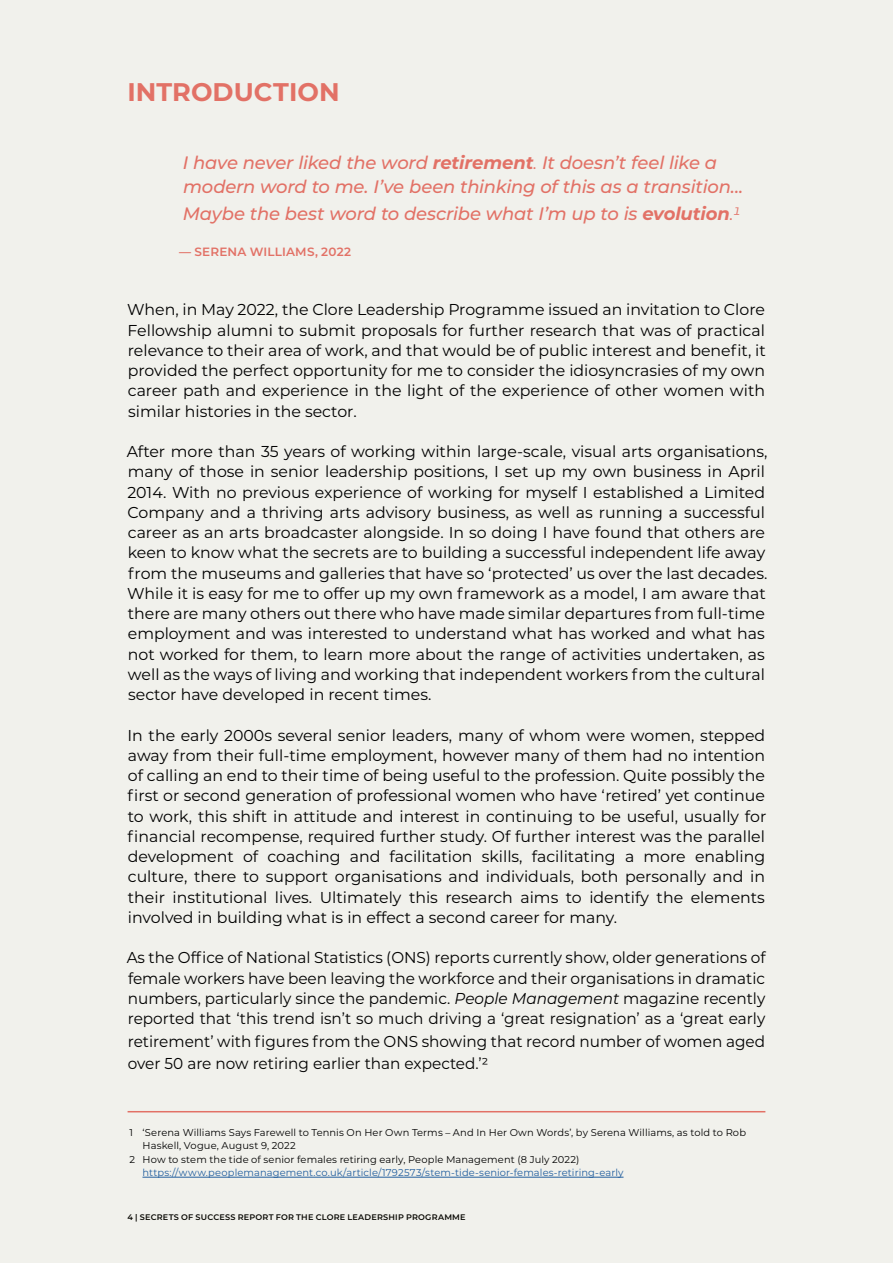
<style>
.page{position:relative;width:893px;height:1263px;background:#f1f1ec}
.page>*{position:absolute;margin:0;border:0;box-sizing:border-box;transform-origin:0 0}
.t1{font:700 25.5px "Montserrat";color:#e27166}
.t2{font:italic 500 18px/24px "Montserrat";letter-spacing:-.015em;color:#e27166}
.t3{font:15.75px/20.2px "Montserrat";color:#000;text-align:justify}
.t4{font:600 12px "Montserrat";letter-spacing:.015em;color:#e27166}
.t5{font:9.9px/13.5px "Montserrat";letter-spacing:.01em;color:#000}
.t6{font:9.9px "Montserrat";letter-spacing:.01em;color:#215e9e}
.t7{font:600 8.1px "Montserrat";letter-spacing:.025em;color:#000}
.s1{font-weight:700}
.s2{font-weight:400}
.s3{font-style:italic}
</style>
<div class="page">
<hr style="left:142px;top:1177px;width:481px;height:1px;background:#215e9e">
<hr style="left:128px;top:1111px;width:637px;height:1px;background:#e27166">
<p class="t1" style="left:128px;top:73px;width:214px">INTRODUCTION</p>
<p class="t2" style="left:183px;top:150px;width:562px">I have never liked the word <span class="s1">retirement</span><span class="s2">.</span> It doesn’t feel like a modern word to me. I’ve been thinking of this as a transition...</p>
<p class="t2" style="left:183px;top:201px;width:559px">Maybe the best word to describe what I’m up to is <span class="s1">evolution</span><span class="s2">.1</span></p>
<p class="t4" style="left:179px;top:244px;width:173px">― SERENA WILLIAMS, 2022</p>
<p class="t3" style="left:127px;top:299px;width:640px">When, in May 2022, the Clore Leadership Programme issued an invitation to Clore Fellowship alumni to submit proposals for further research that was of practical relevance to their area of work, and that would be of public interest and benefit, it provided the perfect opportunity for me to consider the idiosyncrasies of my own career path and experience in the light of the experience of other women with similar histories in the sector.</p>
<p class="t3" style="left:127px;top:441px;width:642px;text-align:left">After more than 35 years of working within large-scale, visual arts organisations, many of those in senior leadership positions, I set up my own business in April 2014. With no previous experience of working for myself I established a Limited Company and a thriving arts advisory business, as well as running a successful career as an arts broadcaster alongside. In so doing I have found that others are keen to know what the secrets are to building a successful independent life away from the museums and galleries that have so ‘protected’ us over the last decades.<br>While it is easy for me to offer up my own framework as a model, I am aware that there are many others out there who have made similar departures from full-time employment and was interested to understand what has worked and what has not worked for them, to learn more about the range of activities undertaken, as well as the ways of living and working that independent workers from the cultural sector have developed in recent times.</p>
<p class="t3" style="left:128px;top:724px;width:640px">In the early 2000s several senior leaders, many of whom were women, stepped away from their full-time employment, however many of them had no intention of calling an end to their time of being useful to the profession. Quite possibly the first or second generation of professional women who have ‘retired’ yet continue to work, this shift in attitude and interest in continuing to be useful, usually for financial recompense, required further study. Of further interest was the parallel development of coaching and facilitation skills, facilitating a more enabling culture, there to support organisations and individuals, both personally and in their institutional lives. Ultimately this research aims to identify the elements involved in building what is in effect a second career for many.</p>
<p class="t3" style="left:127px;top:947px;width:640px">As the Office of National Statistics (ONS) reports currently show, older generations of female workers have been leaving the workforce and their organisations in dramatic numbers, particularly since the pandemic. <span class="s3">People Management</span> magazine recently reported that ‘this trend isn’t so much driving a ‘great resignation’ as a ‘great early</p>
<p class="t3" style="left:128px;top:1029px;width:639px;line-height:22.5px">retirement’ with figures from the ONS showing that record number of women aged over 50 are now retiring earlier than expected.’2</p>
<p class="t5" style="left:142px;top:1125px;width:605px;text-indent:-13px">1 ‘Serena Williams Says Farewell to Tennis On Her Own Terms – And In Her Own Words’, by Serena Williams, as told to Rob<br>Haskell, Vogue, August 9, 2022</p>
<p class="t5" style="left:130px;top:1152px;width:451px">2 How to stem the tide of senior females retiring early, People Management (8 July 2022)</p>
<p class="t6" style="left:142px;top:1166px;width:483px">https://www.peoplemanagement.co.uk/article/1792573/stem-tide-senior-females-retiring-early</p>
<p class="t7" style="left:128px;top:1211px;width:340px">4 | SECRETS OF SUCCESS REPORT FOR THE CLORE LEADERSHIP PROGRAMME</p>
</div>
